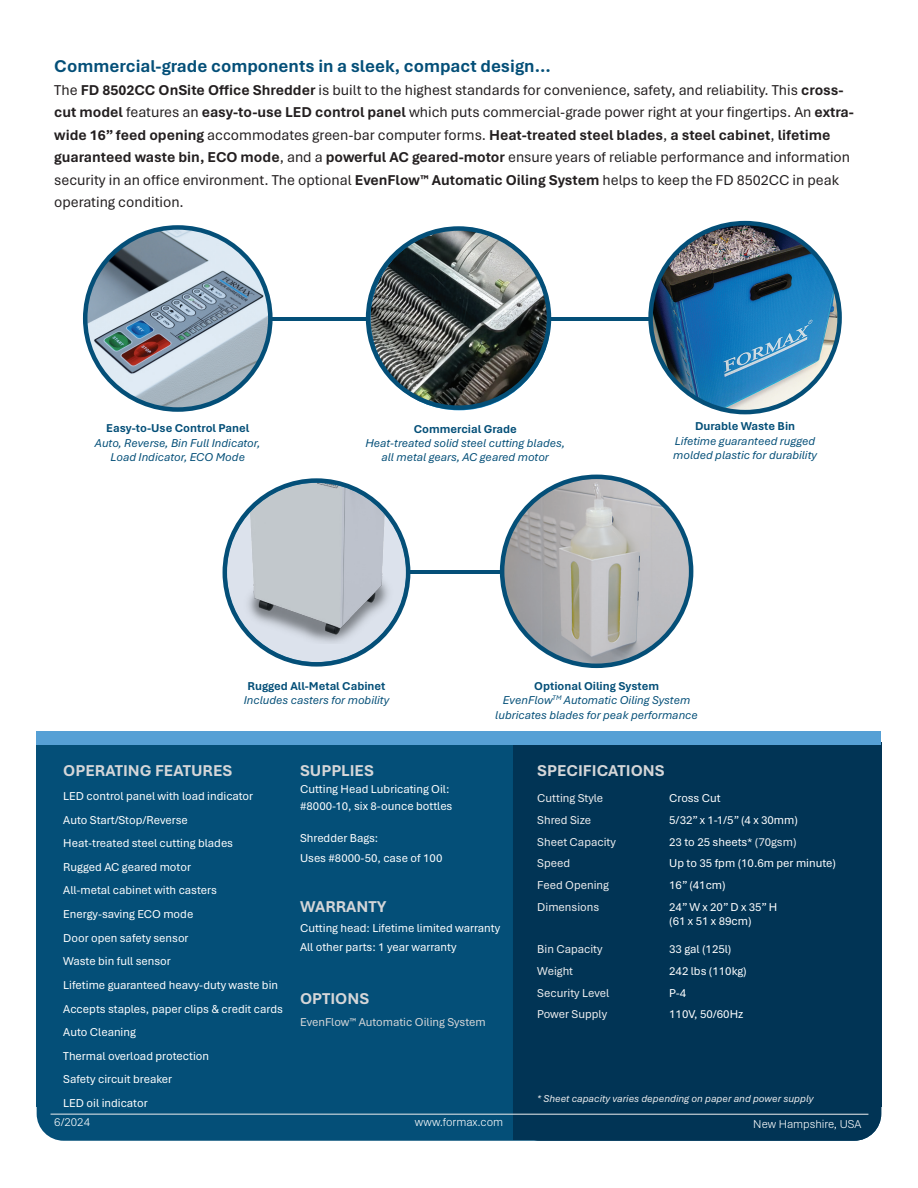
<style>
.page{position:relative;width:918px;height:1188px;background:#fff}
.page>*{position:absolute;margin:0;border:0;box-sizing:border-box;transform-origin:0 0}
.t1{font:700 18px "Aptos";color:#044f78}
.t2{font:700 16.5px "Aptos";color:#d5d6d8}
.t3{font:700 16.5px "Aptos";color:#d5d6d8}
.t4{font:15px/22.5px "Aptos";color:#231f20}
.t5{font:12px "Aptos";color:#fff}
.t6{font:italic 12px/14.4px "Aptos";color:#044f78;text-align:center}
.t7{font:12px "Aptos";color:#eeeeef}
.t8{font:700 12px "Aptos";color:#044f78}
.t9{font:300 12px "Aptos";color:#fff}
.t10{font:12px "Aptos";color:#d5d6d8}
.t11{font:italic 10.5px "Aptos";color:#eeeeef}
.s1{font-weight:700}
.s2{color:#eeeeef}
</style>
<div class="page">
<div style="left:37px;top:744px;width:844px;height:397px;background:#044f78;border-radius:27px"></div>
<div style="left:37px;top:743px;width:844px;height:364px;background:#044f78"></div>
<div style="left:513px;top:742px;width:368px;height:365px;background:#013455"></div>
<div style="left:513px;top:742px;width:306px;height:398px;background:#013455"></div>
<hr style="left:51px;top:1114px;width:817px;height:1px;background:#eeeeef">
<div style="left:37px;top:732px;width:844px;height:13px;background:#56a0d5"></div>
<hr style="left:248px;top:317px;width:455px;height:3px;background:#044f78">
<img style="left:369px;top:230px;width:180px;height:179px">
<div style="left:366px;top:226px;width:185px;height:184px;border:4px solid #044f78;border-radius:50%"></div>
<img style="left:651px;top:223px;width:189px;height:189px;border-radius:94px">
<div style="left:648px;top:221px;width:194px;height:193px;border:4px solid #044f78;border-radius:50%"></div>
<hr style="left:227px;top:571px;width:455px;height:3px;background:#044f78">
<div style="left:226px;top:482px;width:181px;height:181px;background:#dce2ec;border-radius:50%"></div>
<img style="left:230px;top:482px;width:175px;height:162px">
<div style="left:223px;top:478px;width:187px;height:189px;border:4px solid #044f78;border-radius:50%"></div>
<img style="left:85px;top:227px;width:183px;height:183px">
<div style="left:83px;top:225px;width:190px;height:187px;border:4px solid #044f78;border-radius:50%"></div>
<img style="left:502px;top:477px;width:189px;height:189px;border-radius:94px">
<div style="left:500px;top:475px;width:193px;height:193px;border:4px solid #044f78;border-radius:50%"></div>
<p class="t1" style="left:54px;top:54px;width:498px">Commercial-grade components in a sleek, compact design...</p>
<p class="t4" style="left:54px;top:78px;width:801px">The <span class="s1">FD 8502CC OnSite Office Shredder</span> is built to the highest standards for convenience, safety, and reliability. This <span class="s1">cross&shy;cut model</span> features an <span class="s1">easy-to-use LED control panel</span> which puts commercial-grade power right at your fingertips. An <span class="s1">extra&shy;wide 16” feed opening</span> accommodates green-bar computer forms. <span class="s1">Heat-treated steel blades</span>, <span class="s1">a steel cabinet</span>, <span class="s1">lifetime guaranteed waste bin, ECO mode</span>, and a <span class="s1">powerful AC geared-motor</span> ensure years of reliable performance and information security in an office environment. The optional <span class="s1">EvenFlow™ Automatic Oiling System</span> helps to keep the FD 8502CC in peak operating condition.</p>
<p class="t8" style="left:106px;top:420px;width:144px">Easy-to-Use Control Panel</p>
<p class="t6" style="left:95px;top:435px;width:167px">Auto, Reverse, Bin Full Indicator,<br>Load Indicator, ECO Mode</p>
<p class="t8" style="left:414px;top:420px;width:105px">Commercial Grade</p>
<p class="t6" style="left:365px;top:435px;width:201px">Heat-treated solid steel cutting blades, all metal gears, AC geared motor</p>
<p class="t8" style="left:695px;top:418px;width:102px">Durable Waste Bin</p>
<p class="t6" style="left:673px;top:433px;width:145px;text-align:left">Lifetime guaranteed rugged molded plastic for durability</p>
<p class="t8" style="left:247px;top:678px;width:140px">Rugged All-Metal Cabinet</p>
<p class="t6" style="left:244px;top:693px;width:147px">Includes casters for mobility</p>
<p class="t8" style="left:534px;top:678px;width:126px">Optional Oiling System</p>
<p class="t6" style="left:495px;top:693px;width:204px">EvenFlow<sup>TM</sup> Automatic Oiling System lubricates blades for peak performance</p>
<p class="t2" style="left:63px;top:760px;width:171px">OPERATING FEATURES</p>
<p class="t5" style="left:63px;top:788px;width:191px">LED control panel with load indicator</p>
<p class="t5" style="left:63px;top:811px;width:126px">Auto Start/Stop/Reverse</p>
<p class="t5" style="left:63px;top:835px;width:171px">Heat-treated steel cutting blades</p>
<p class="t5" style="left:63px;top:859px;width:129px">Rugged AC geared motor</p>
<p class="t5" style="left:63px;top:882px;width:155px">All-metal cabinet with casters</p>
<p class="t5" style="left:63px;top:906px;width:132px">Energy-saving ECO mode</p>
<p class="t5" style="left:63px;top:930px;width:127px">Door open safety sensor</p>
<p class="t5" style="left:63px;top:953px;width:109px">Waste bin full sensor</p>
<p class="t5" style="left:63px;top:977px;width:216px">Lifetime guaranteed heavy-duty waste bin</p>
<p class="t5" style="left:63px;top:1000px;width:221px">Accepts staples, paper clips &amp; credit cards</p>
<p class="t5" style="left:63px;top:1024px;width:74px">Auto Cleaning</p>
<p class="t5" style="left:63px;top:1048px;width:147px">Thermal overload protection</p>
<p class="t5" style="left:63px;top:1071px;width:111px">Safety circuit breaker</p>
<p class="t5" style="left:63px;top:1095px;width:86px">LED oil indicator</p>
<p class="t2" style="left:300px;top:759px;width:75px">SUPPLIES</p>
<p class="t5" style="left:300px;top:781px;width:151px">Cutting Head Lubricating Oil:</p>
<p class="t5" style="left:300px;top:798px;width:154px">#8000-10, six 8-ounce bottles</p>
<p class="t5" style="left:300px;top:830px;width:80px">Shredder Bags:</p>
<p class="t5" style="left:300px;top:850px;width:144px">Uses #8000-50, case of 100</p>
<p class="t2" style="left:300px;top:895px;width:88px">WARRANTY</p>
<p class="t5" style="left:300px;top:920px;width:202px">Cutting head: Lifetime limited warranty</p>
<p class="t5" style="left:300px;top:939px;width:158px">All other parts: 1 year warranty</p>
<p class="t3" style="left:300px;top:987px;width:71px">OPTIONS</p>
<p class="t10" style="left:300px;top:1014px;width:187px">EvenFlow™ Automatic Oiling System</p>
<p class="t2" style="left:537px;top:759px;width:129px">SPECIFICATIONS</p>
<p class="t7" style="left:537px;top:790px;width:67px">Cutting Style</p>
<p class="t5" style="left:669px;top:790px;width:53px">Cross Cut</p>
<p class="t7" style="left:537px;top:812px;width:55px">Shred Size</p>
<p class="t5" style="left:669px;top:812px;width:130px">5/32” x 1-1/5” (4 x 30mm)</p>
<p class="t7" style="left:537px;top:833px;width:80px">Sheet Capacity</p>
<p class="t5" style="left:669px;top:833px;width:129px">23 to 25 sheets* <span class="s2">(70gsm)</span></p>
<p class="t7" style="left:537px;top:855px;width:34px">Speed</p>
<p class="t5" style="left:669px;top:855px;width:168px">Up to 35 fpm (10.6m per minute)</p>
<p class="t7" style="left:537px;top:877px;width:73px">Feed Opening</p>
<p class="t5" style="left:669px;top:877px;width:58px">16” (41cm)</p>
<p class="t7" style="left:537px;top:899px;width:64px">Dimensions</p>
<p class="t5" style="left:669px;top:899px;width:110px">24” W x 20” D x 35” H</p>
<p class="t5" style="left:669px;top:913px;width:84px">(61 x 51 x 89cm)</p>
<p class="t7" style="left:537px;top:941px;width:67px">Bin Capacity</p>
<p class="t5" style="left:669px;top:941px;width:64px">33 gal (125l)</p>
<p class="t7" style="left:537px;top:963px;width:37px">Weight</p>
<p class="t5" style="left:669px;top:963px;width:79px">242 lbs (110kg)</p>
<p class="t7" style="left:537px;top:985px;width:73px">Security Level</p>
<p class="t5" style="left:669px;top:985px;width:18px">P-4</p>
<p class="t7" style="left:537px;top:1006px;width:71px">Power Supply</p>
<p class="t5" style="left:669px;top:1006px;width:76px">110V, 50/60Hz</p>
<p class="t11" style="left:537px;top:1091px;width:278px">* Sheet capacity varies depending on paper and power supply</p>
<p class="t9" style="left:54px;top:1114px;width:37px">6/2024</p>
<p class="t9" style="left:415px;top:1114px;width:90px">www.formax.com</p>
<p class="t9" style="left:753px;top:1116px;width:109px">New Hampshire, USA</p>
</div>
